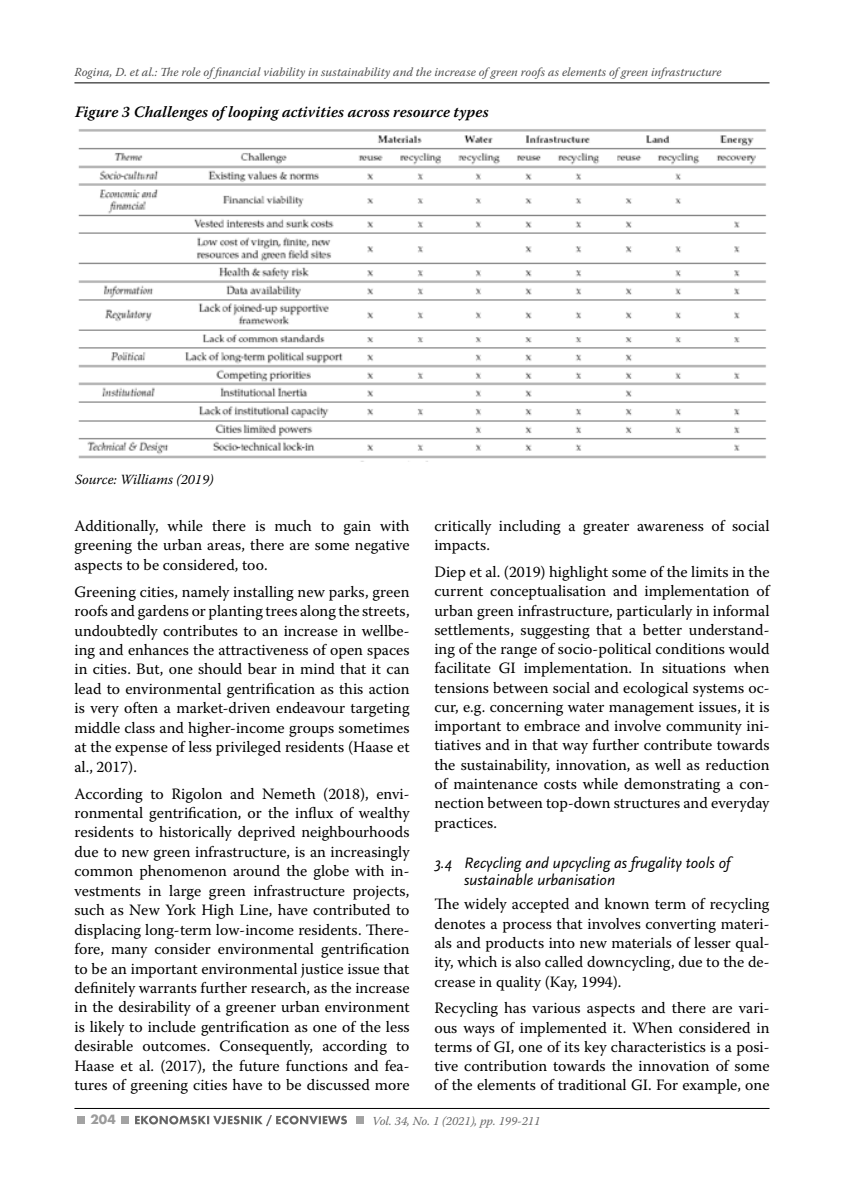
<style>
.page{position:relative;width:844px;height:1191px;background:#fff}
.page>*{position:absolute;margin:0;border:0;box-sizing:border-box;transform-origin:0 0}
.t1{font:15.75px/19.4px "Warnock Pro";color:#000;text-align:justify}
.t2{font:italic 15.75px/17.7px "Scala Sans Pro";color:#000}
.t3{font:italic 600 15.75px "Warnock Pro";color:#000}
.t4{font:italic 14px "Warnock Pro";color:#000}
.t5{font:700 14px "Futura TOT";color:#9c9c9c}
.t6{font:italic 12.25px "Warnock Pro";color:#4f4f4f}
.t7{font:italic 12.25px "Warnock Pro";color:#676767}
</style>
<div class="page">
<hr style="left:74px;top:83px;width:695px;height:1px;background:#000">
<hr style="left:74px;top:1108px;width:695px;height:1px;background:#000">
<div style="left:121px;top:1115px;width:7px;height:8px;background:#a3a3a3"></div>
<div style="left:356px;top:1115px;width:8px;height:8px;background:#a3a3a3"></div>
<div style="left:77px;top:1115px;width:8px;height:8px;background:#a3a3a3"></div>
<svg style="left:135px;top:1115px;width:212px;height:11px"></svg>
<img style="left:78px;top:129px;width:689px;height:333px">
<p class="t6" style="left:74px;top:64px;width:648px">Rogina, D. et al.: The role of financial viability in sustainability and the increase of green roofs as elements of green infrastructure</p>
<p class="t3" style="left:75px;top:102px;width:415px">Figure 3 Challenges of looping activities across resource types</p>
<p class="t4" style="left:75px;top:471px;width:140px">Source: Williams (2019)</p>
<p class="t1" style="left:74px;top:516px;width:336px">Additionally, while there is much to gain with greening the urban areas, there are some negative aspects to be considered, too.</p>
<p class="t1" style="left:74px;top:581px;width:336px">Greening cities, namely installing new parks, green roofs and gardens or planting trees along the streets, undoubtedly contributes to an increase in wellbe&shy;ing and enhances the attractiveness of open spaces in cities. But, one should bear in mind that it can lead to environmental gentrification as this action is very often a market-driven endeavour targeting middle class and higher-income groups sometimes at the expense of less privileged residents (Haase et al., 2017).</p>
<p class="t1" style="left:74px;top:783px;width:336px">According to Rigolon and Nemeth (2018), envi&shy;ronmental gentrification, or the influx of wealthy residents to historically deprived neighbourhoods due to new green infrastructure, is an increasingly common phenomenon around the globe with in&shy;vestments in large green infrastructure projects, such as New York High Line, have contributed to displacing long-term low-income residents. There&shy;fore, many consider environmental gentrification to be an important environmental justice issue that definitely warrants further research, as the increase in the desirability of a greener urban environment is likely to include gentrification as one of the less desirable outcomes. Consequently, according to Haase et al. (2017), the future functions and fea&shy;tures of greening cities have to be discussed more</p>
<p class="t1" style="left:434px;top:516px;width:336px">critically including a greater awareness of social impacts.</p>
<p class="t1" style="left:434px;top:562px;width:336px">Diep et al. (2019) highlight some of the limits in the current conceptualisation and implementation of urban green infrastructure, particularly in informal settlements, suggesting that a better understand&shy;ing of the range of socio-political conditions would facilitate GI implementation. In situations when tensions between social and ecological systems oc&shy;cur, e.g. concerning water management issues, it is important to embrace and involve community ini&shy;tiatives and in that way further contribute towards the sustainability, innovation, as well as reduction of maintenance costs while demonstrating a con&shy;nection between top-down structures and everyday practices.</p>
<p class="t2" style="left:464px;top:853px;width:267px;text-indent:-30px">3.4 Recycling and upcycling as frugality tools of sustainable urbanisation</p>
<p class="t1" style="left:434px;top:894px;width:336px">The widely accepted and known term of recycling denotes a process that involves converting materi&shy;als and products into new materials of lesser qual&shy;ity, which is also called downcycling, due to the de&shy;crease in quality (Kay, 1994).</p>
<p class="t1" style="left:434px;top:998px;width:336px">Recycling has various aspects and there are vari&shy;ous ways of implemented it. When considered in terms of GI, one of its key characteristics is a posi&shy;tive contribution towards the innovation of some of the elements of traditional GI. For example, one</p>
<p class="t5" style="left:90px;top:1111px;width:27px">204</p>
<p class="t7" style="left:372px;top:1113px;width:170px">Vol. 34, No. 1 (2021), pp. 199-211</p>
</div>
